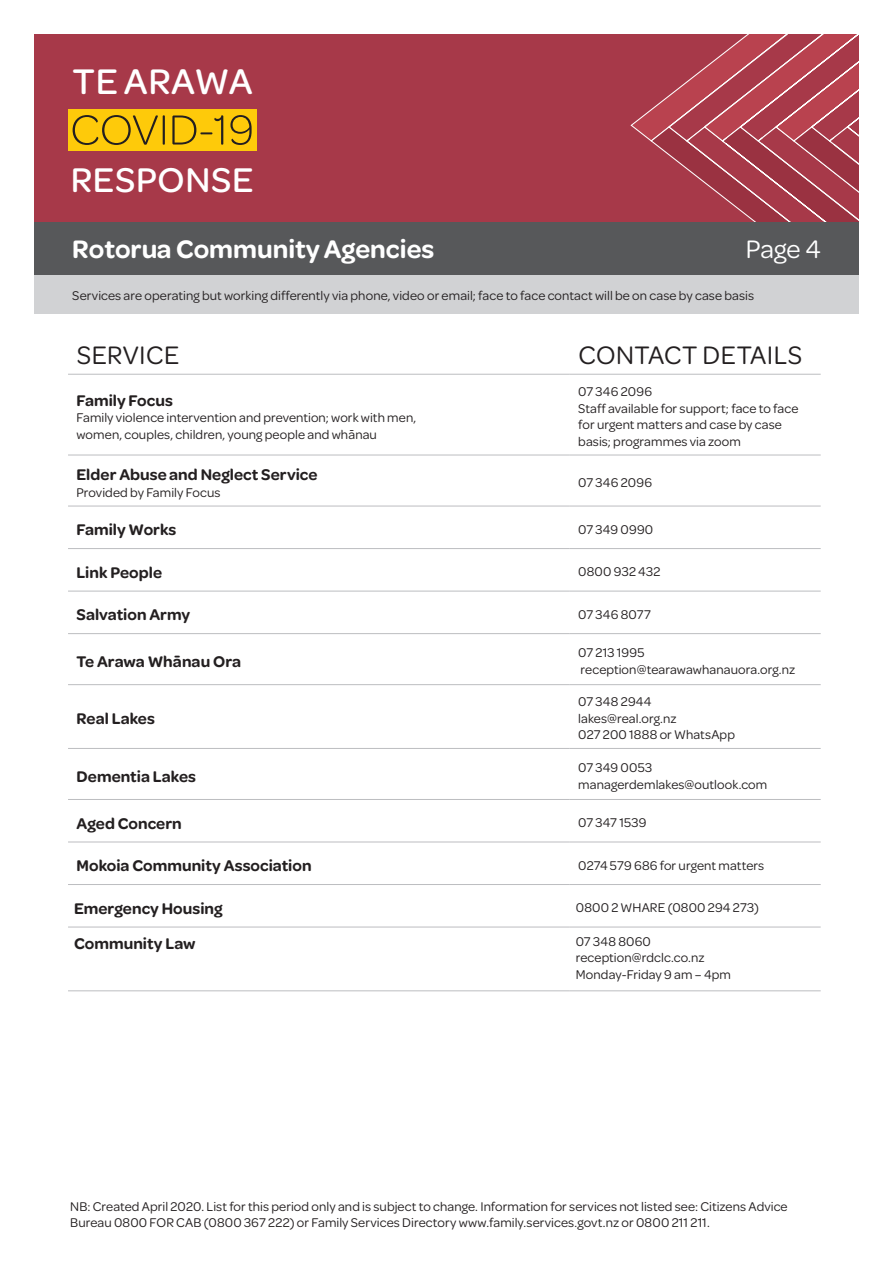
<style>
.page{position:relative;width:893px;height:1263px;background:#fff}
.page>*{position:absolute;margin:0;border:0;box-sizing:border-box;transform-origin:0 0}
.t1{font:500 37.95px "Omnes";letter-spacing:.015em;color:#fff}
.t2{font:500 36.6px "Omnes";letter-spacing:.02em;color:#fff}
.t3{font:600 27px "Omnes";color:#fff}
.t4{font:27px "Omnes";letter-spacing:.015em;color:#231f20}
.t5{font:27px "Omnes";color:#fff}
.t6{font:600 16.5px "Omnes";letter-spacing:.005em;color:#231f20}
.t7{font:13.5px/16.5px "Omnes";letter-spacing:.01em;color:#231f20}
</style>
<div class="page">
<div style="left:34px;top:34px;width:825px;height:188px;background:#a73949"></div>
<svg style="left:630px;top:34px;width:229px;height:188px"></svg>
<div style="left:68px;top:109px;width:188px;height:42px;background:#feca0a"></div>
<svg style="left:73px;top:115px;width:179px;height:30px"></svg>
<div style="left:34px;top:222px;width:825px;height:55px;background:#57585a"></div>
<hr style="left:68px;top:374px;width:502px;height:1px;background:#bcbdc0">
<hr style="left:570px;top:374px;width:251px;height:1px;background:#bcbdc0">
<hr style="left:68px;top:455px;width:502px;height:1px;background:#bcbdc0">
<hr style="left:570px;top:455px;width:251px;height:1px;background:#bcbdc0">
<hr style="left:68px;top:506px;width:502px;height:1px;background:#bcbdc0">
<hr style="left:570px;top:506px;width:251px;height:1px;background:#bcbdc0">
<hr style="left:68px;top:548px;width:502px;height:1px;background:#bcbdc0">
<hr style="left:570px;top:548px;width:251px;height:1px;background:#bcbdc0">
<hr style="left:68px;top:591px;width:502px;height:1px;background:#bcbdc0">
<hr style="left:570px;top:591px;width:251px;height:1px;background:#bcbdc0">
<hr style="left:68px;top:633px;width:502px;height:1px;background:#bcbdc0">
<hr style="left:570px;top:633px;width:251px;height:1px;background:#bcbdc0">
<hr style="left:68px;top:684px;width:502px;height:1px;background:#bcbdc0">
<hr style="left:570px;top:684px;width:251px;height:1px;background:#bcbdc0">
<hr style="left:68px;top:748px;width:502px;height:1px;background:#bcbdc0">
<hr style="left:570px;top:748px;width:251px;height:1px;background:#bcbdc0">
<hr style="left:68px;top:799px;width:502px;height:1px;background:#bcbdc0">
<hr style="left:570px;top:799px;width:251px;height:1px;background:#bcbdc0">
<hr style="left:68px;top:842px;width:502px;height:1px;background:#bcbdc0">
<hr style="left:570px;top:842px;width:251px;height:1px;background:#bcbdc0">
<hr style="left:68px;top:884px;width:502px;height:1px;background:#bcbdc0">
<hr style="left:570px;top:884px;width:251px;height:1px;background:#bcbdc0">
<hr style="left:68px;top:927px;width:502px;height:1px;background:#bcbdc0">
<hr style="left:570px;top:927px;width:251px;height:1px;background:#bcbdc0">
<hr style="left:68px;top:990px;width:502px;height:1px;background:#bcbdc0">
<hr style="left:570px;top:990px;width:251px;height:1px;background:#bcbdc0">
<div style="left:34px;top:275px;width:825px;height:39px;background:#d1d2d4"></div>
<h1 class="t1" style="left:72px;top:56px;width:182px">TE ARAWA</h1>
<h2 class="t2" style="left:71px;top:155px;width:184px">RESPONSE</h2>
<h3 class="t3" style="left:72px;top:231px;width:364px">Rotorua Community Agencies</h3>
<h3 class="t5" style="left:746px;top:231px;width:76px">Page 4</h3>
<p class="t7" style="left:72px;top:286px;width:683px">Services are operating but working differently via phone, video or email; face to face contact will be on case by case basis</p>
<h3 class="t4" style="left:77px;top:337px;width:104px">SERVICE</h3>
<h3 class="t4" style="left:579px;top:337px;width:225px">CONTACT DETAILS</h3>
<p class="t6" style="left:77px;top:389px;width:98px">Family Focus</p>
<p class="t7" style="left:77px;top:409px;width:341px">Family violence intervention and prevention; work with men, women, couples, children, young people and whānau</p>
<p class="t7" style="left:578px;top:383px;width:222px">07 346 2096<br>Staff available for support; face to face for urgent matters and case by case basis; programmes via zoom</p>
<p class="t6" style="left:77px;top:463px;width:242px">Elder Abuse and Neglect Service</p>
<p class="t7" style="left:77px;top:483px;width:146px">Provided by Family Focus</p>
<p class="t7" style="left:578px;top:473px;width:75px">07 346 2096</p>
<p class="t6" style="left:77px;top:518px;width:101px">Family Works</p>
<p class="t7" style="left:578px;top:520px;width:76px">07 349 0990</p>
<p class="t6" style="left:77px;top:561px;width:87px">Link People</p>
<p class="t7" style="left:578px;top:563px;width:84px">0800 932 432</p>
<p class="t6" style="left:77px;top:603px;width:115px">Salvation Army</p>
<p class="t7" style="left:578px;top:605px;width:74px">07 346 8077</p>
<p class="t6" style="left:77px;top:650px;width:166px">Te Arawa Whānau Ora</p>
<p class="t7" style="left:578px;top:644px;width:219px">07 213 1995 reception@tearawawhanauora.org.nz</p>
<p class="t6" style="left:77px;top:707px;width:80px">Real Lakes</p>
<p class="t7" style="left:578px;top:693px;width:158px">07 348 2944 lakes@real.org.nz<br>027 200 1888 or WhatsApp</p>
<p class="t6" style="left:77px;top:765px;width:121px">Dementia Lakes</p>
<p class="t7" style="left:578px;top:759px;width:191px">07 349 0053 managerdemlakes@outlook.com</p>
<p class="t6" style="left:77px;top:812px;width:107px">Aged Concern</p>
<p class="t7" style="left:578px;top:814px;width:70px">07 347 1539</p>
<p class="t6" style="left:77px;top:854px;width:237px">Mokoia Community Association</p>
<p class="t7" style="left:578px;top:856px;width:187px">0274 579 686 for urgent matters</p>
<p class="t6" style="left:74px;top:897px;width:150px">Emergency Housing</p>
<p class="t7" style="left:576px;top:899px;width:185px">0800 2 WHARE (0800 294 273)</p>
<p class="t6" style="left:74px;top:932px;width:123px">Community Law</p>
<p class="t7" style="left:576px;top:932px;width:157px">07 348 8060 reception@rdclc.co.nz<br>Monday-Friday 9 am – 4pm</p>
<p class="t7" style="left:70px;top:1197px;width:719px">NB: Created April 2020. List for this period only and is subject to change. Information for services not listed see: Citizens Advice<br>Bureau 0800 FOR CAB (0800 367 222) or Family Services Directory www.family.services.govt.nz or 0800 211 211.</p>
</div>
